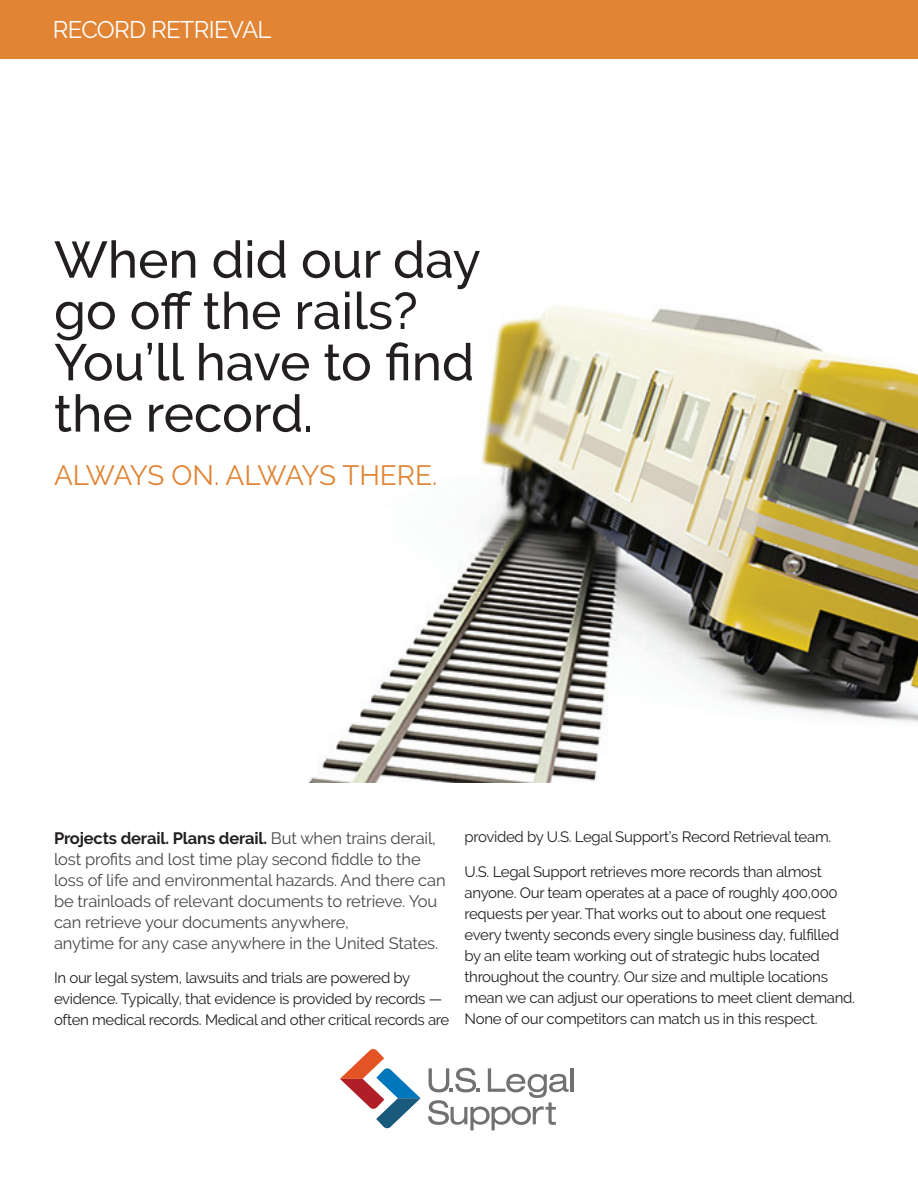
<style>
.page{position:relative;width:918px;height:1188px;background:#fff}
.page>*{position:absolute;margin:0;border:0;box-sizing:border-box;transform-origin:0 0}
.t1{font:500 51.3px "Raleway";color:#231f20}
.t2{font:27.9px "Raleway";letter-spacing:-.02em;color:#e18434}
.t3{font:24px "Raleway";letter-spacing:-.03em;color:#fff}
.t4{font:16.5px/21px "Raleway";letter-spacing:-.01em;color:#474748}
.t5{font:15px/21px "Raleway";letter-spacing:-.02em;color:#231f20}
.s1{font-weight:700;color:#231f20}
</style>
<div class="page">
<img style="left:309px;top:306px;width:609px;height:476px">
<hr style="left:571px;top:1068px;width:3px;height:24px;background:#707271">
<svg style="left:428px;top:1068px;width:141px;height:62px"></svg>
<svg style="left:340px;top:1049px;width:81px;height:79px"></svg>
<div style="left:0;top:0;width:918px;height:58px;background:#e18434"></div>
<p class="t3" style="left:53px;top:15px;width:220px">RECORD RETRIEVAL</p>
<p class="t1" style="left:54px;top:230px;width:428px">When did our day</p>
<p class="t1" style="left:54px;top:281px;width:365px">go off the rails?</p>
<p class="t1" style="left:54px;top:333px;width:422px">You’ll have to find</p>
<p class="t1" style="left:54px;top:384px;width:261px">the record.</p>
<p class="t2" style="left:54px;top:459px;width:385px">ALWAYS ON. ALWAYS THERE.</p>
<p class="t4" style="left:54px;top:828px;width:393px"><span class="s1">Projects derail. Plans derail.</span> But when trains derail, lost profits and lost time play second fiddle to the loss of life and environmental hazards. And there can be trainloads of relevant documents to retrieve. You can retrieve your documents anywhere,</p>
<p class="t4" style="left:54px;top:933px;width:386px">anytime for any case anywhere in the United States.</p>
<p class="t5" style="left:54px;top:968px;width:390px">In our legal system, lawsuits and trials are powered by evidence. Typically, that evidence is provided by records —</p>
<p class="t5" style="left:54px;top:1010px;width:397px">often medical records. Medical and other critical records are</p>
<p class="t5" style="left:465px;top:827px;width:368px">provided by U.S. Legal Support’s Record Retrieval team.</p>
<p class="t5" style="left:465px;top:861px;width:392px">U.S. Legal Support retrieves more records than almost anyone. Our team operates at a pace of roughly 400,000 requests per year. That works out to about one request every twenty seconds every single business day, fulfilled by an elite team working out of strategic hubs located throughout the country. Our size and multiple locations mean we can adjust our operations to meet client demand.<br>None of our competitors can match us in this respect.</p>
</div>
